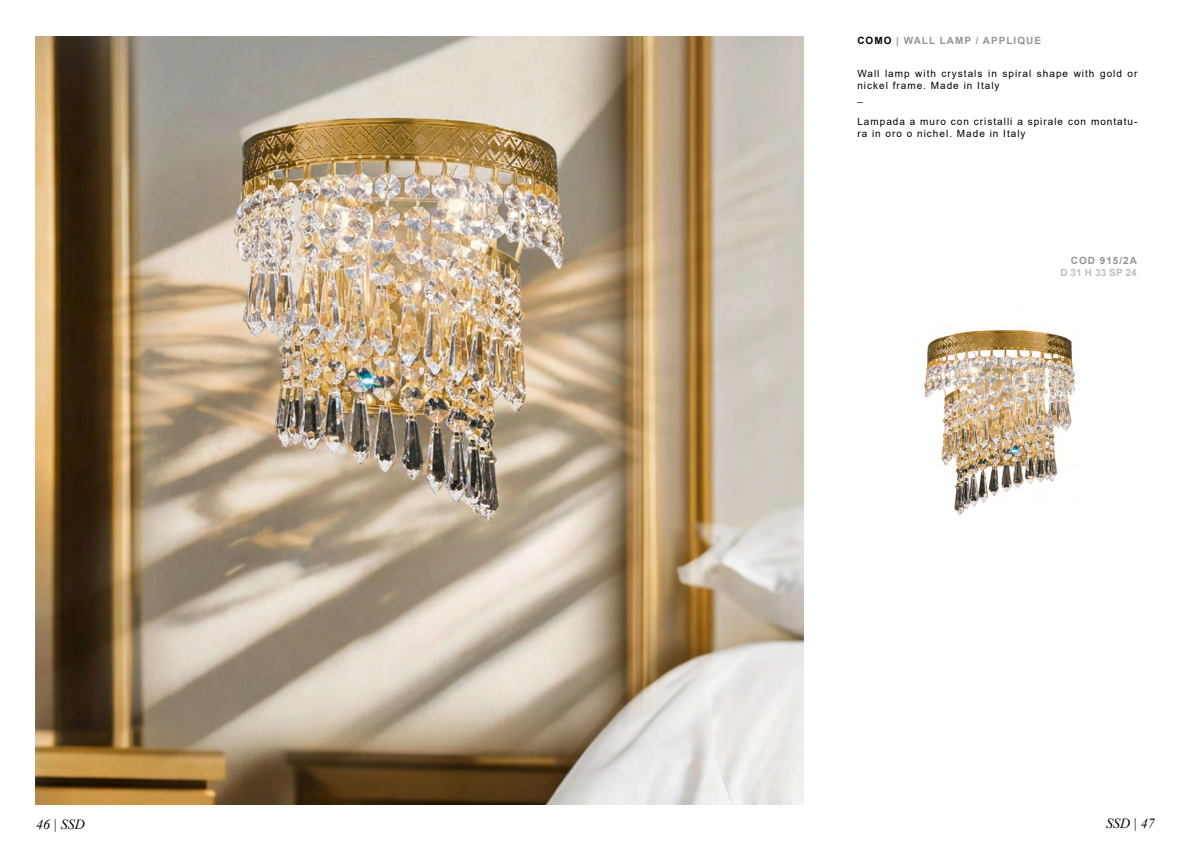
<style>
.page{position:relative;width:1191px;height:842px;background:#fff}
.page>*{position:absolute;margin:0;border:0;box-sizing:border-box;transform-origin:0 0}
.t1{font:italic 14px "Times New Roman";color:#000}
.t2{font:10px/12px "Arial";letter-spacing:.1em;color:#000}
.t3{font:700 10px "Arial";letter-spacing:.1em;color:#939598}
.t4{font:700 10px "Arial";letter-spacing:.01em;color:#bcbec0}
.s1{color:#000}
</style>
<div class="page">
<img style="left:36px;top:37px;width:768px;height:767px">
<img style="left:923px;top:330px;width:153px;height:186px">
<p class="t3" style="left:857px;top:33px;width:185px"><span class="s1">COMO</span> | WALL LAMP / APPLIQUE</p>
<p class="t2" style="left:857px;top:67px;width:282px">Wall lamp with crystals in spiral shape with gold or nickel frame. Made in Italy<br>_</p>
<p class="t2" style="left:857px;top:115px;width:282px">Lampada a muro con cristalli a spirale con montatu&shy;ra in oro o nichel. Made in Italy</p>
<p class="t3" style="left:1070px;top:253px;width:68px">COD 915/2A</p>
<p class="t4" style="left:1060px;top:265px;width:78px">D 31 H 33 SP 24</p>
<h1 class="t1" style="left:36px;top:814px;width:50px">46 | SSD</h1>
<h1 class="t1" style="left:1106px;top:813px;width:50px">SSD | 47</h1>
</div>
